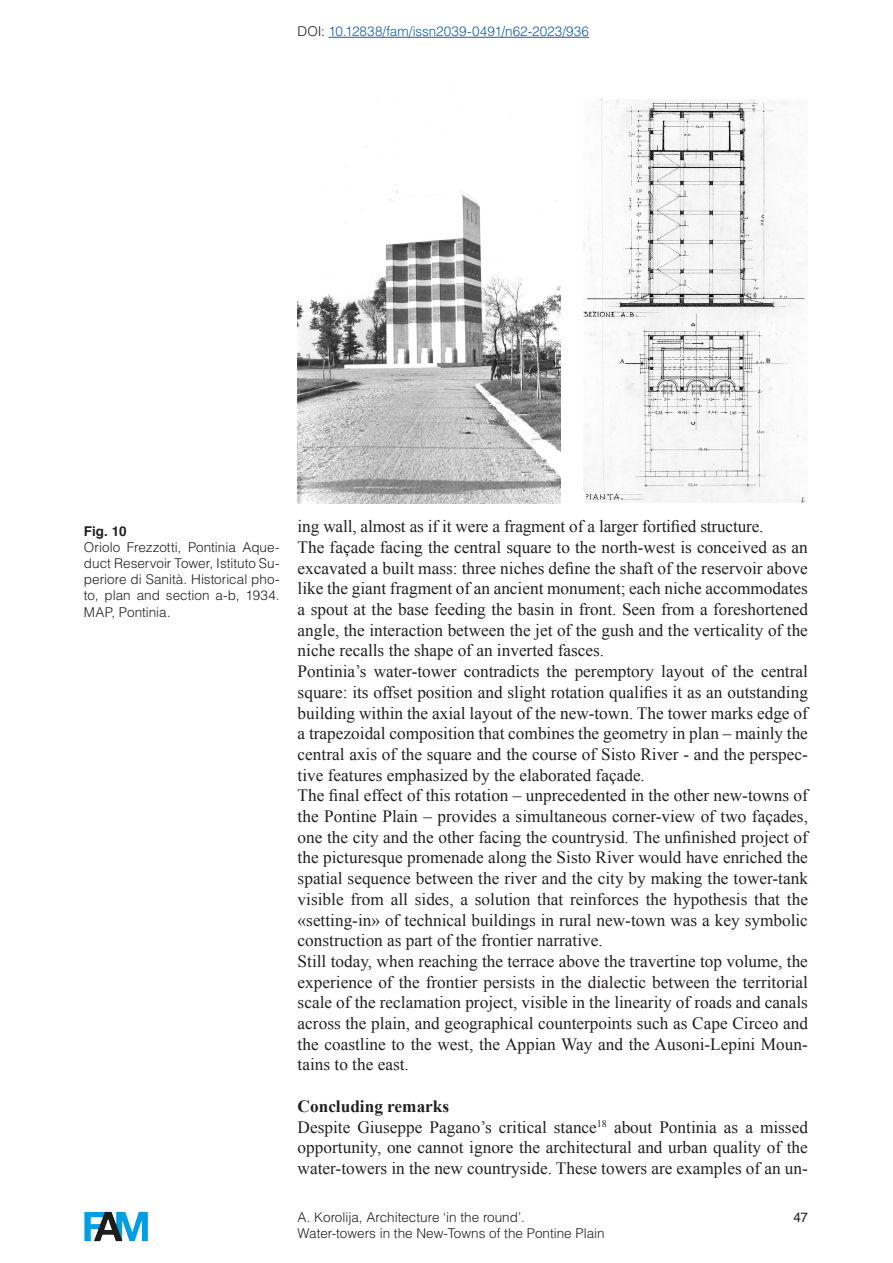
<style>
.page{position:relative;width:893px;height:1263px;background:#fff}
.page>*{position:absolute;margin:0;border:0;box-sizing:border-box;transform-origin:0 0}
.Testo{font:17.25px/20.7px "Times New Roman";color:#231f20;text-align:justify}
.Testo-2{font:700 17.25px "Times New Roman";color:#231f20}
.Testo_Dida{font:300 13.5px/16.2px "Helvetica LT Std";color:#231f20;text-align:justify}
.t1{font:300 13.5px "Helvetica LT Std";color:#175d9e}
.Fig__N{font:700 13.5px "Helvetica";color:#231f20}
.t2{font:13.5px "Helvetica";color:#231f20}
.s1{color:#231f20}
</style>
<div class="page">
<img style="left:584px;top:100px;width:223px;height:402px">
<img style="left:298px;top:147px;width:262px;height:356px">
<hr style="left:329px;top:37px;width:260px;height:1px;background:#175d9e">
<img style="left:84px;top:1211px;width:64px;height:31px">
<p class="t1" style="left:298px;top:23px;width:293px"><span class="s1">DOI:</span> 10.12838/fam/issn2039-0491/n62-2023/936</p>
<p class="Fig__N" style="left:84px;top:520px;width:44px">Fig. 10</p>
<p class="Testo_Dida" style="left:84px;top:539px;width:197px">Oriolo Frezzotti, Pontinia Aque&shy;duct Reservoir Tower, Istituto Su&shy;periore di Sanità. Historical pho&shy;to, plan and section a-b, 1934.<br>MAP, Pontinia.</p>
<p class="Testo" style="left:298px;top:516px;width:467px">ing wall, almost as if it were a fragment of a larger fortified structure.</p>
<p class="Testo" style="left:298px;top:536px;width:512px">The façade facing the central square to the north-west is conceived as an excavated a built mass: three niches define the shaft of the reservoir above like the giant fragment of an ancient monument; each niche accommodates a spout at the base feeding the basin in front. Seen from a foreshortened angle, the interaction between the jet of the gush and the verticality of the niche recalls the shape of an inverted fasces.</p>
<p class="Testo" style="left:298px;top:661px;width:512px">Pontinia’s water-tower contradicts the peremptory layout of the central square: its offset position and slight rotation qualifies it as an outstanding building within the axial layout of the new-town. The tower marks edge of a trapezoidal composition that combines the geometry in plan – mainly the central axis of the square and the course of Sisto River - and the perspec&shy;tive features emphasized by the elaborated façade.</p>
<p class="Testo" style="left:298px;top:785px;width:512px">The final effect of this rotation – unprecedented in the other new-towns of the Pontine Plain – provides a simultaneous corner-view of two façades, one the city and the other facing the countrysid. The unfinished project of the picturesque promenade along the Sisto River would have enriched the spatial sequence between the river and the city by making the tower-tank visible from all sides, a solution that reinforces the hypothesis that the «setting-in» of technical buildings in rural new-town was a key symbolic construction as part of the frontier narrative.</p>
<p class="Testo" style="left:298px;top:950px;width:512px">Still today, when reaching the terrace above the travertine top volume, the experience of the frontier persists in the dialectic between the territorial scale of the reclamation project, visible in the linearity of roads and canals across the plain, and geographical counterpoints such as Cape Circeo and the coastline to the west, the Appian Way and the Ausoni-Lepini Moun&shy;tains to the east.</p>
<p class="Testo-2" style="left:298px;top:1094px;width:153px">Concluding remarks</p>
<p class="Testo" style="left:298px;top:1116px;width:512px">Despite Giuseppe Pagano’s critical stance<sup>18</sup> about Pontinia as a missed opportunity, one cannot ignore the architectural and urban quality of the water-towers in the new countryside. These towers are examples of an un-</p>
<p class="Testo_Dida" style="left:298px;top:1208px;width:229px">A. Korolija, Architecture ‘in the round’.</p>
<p class="Testo_Dida" style="left:298px;top:1225px;width:309px">Water-towers in the New-Towns of the Pontine Plain</p>
<p class="t2" style="left:793px;top:1209px;width:16px">47</p>
</div>
